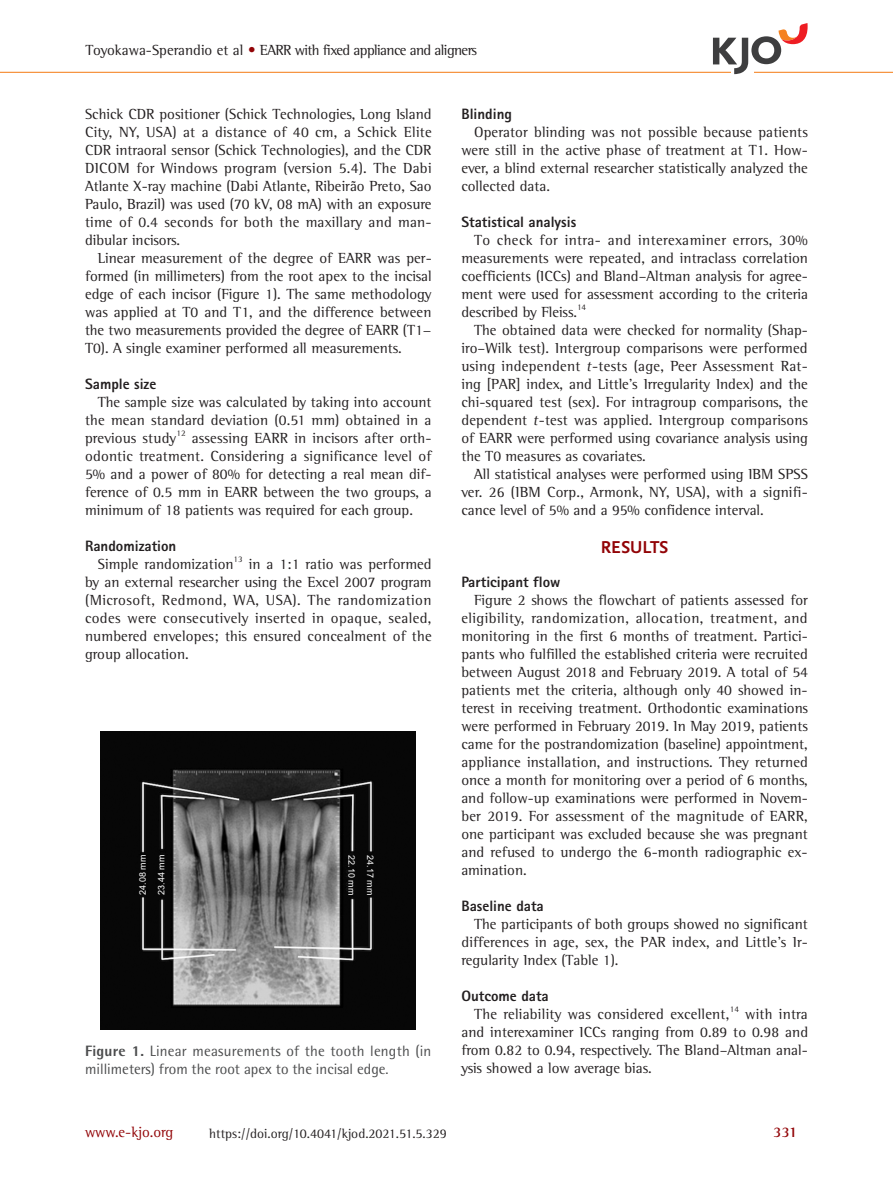
<style>
.page{position:relative;width:893px;height:1191px;background:#fff}
.page>*{position:absolute;margin:0;border:0;box-sizing:border-box;transform-origin:0 0}
.t1{font:700 18px "Nexus Sans";color:#920407}
.t2{font:15px/18px "Rotis Semi Serif Std";color:#231f20;text-align:justify}
.t3{font:15px/18px "Rotis Semi Sans Std";color:#4b4c4d}
.t4{font:800 15px "Rotis Sans Serif Std";color:#231f20}
.t5{font:15px "Rotis Semi Serif Std";letter-spacing:-.04em;color:#231f20}
.t6{font:15px "Rotis Semi Serif Std";color:#920407}
.t7{font:700 15px "Rotis Semi Serif Std";color:#920407}
.t8{font:13.5px "Rotis Semi Serif Std";color:#231f20}
.t9{font:9px/18.9px "Arial";color:#fff}
.t10{font:8.7px "Rotis Semi Serif Std";letter-spacing:.005em;color:#231f20}
.s1{color:#920407}
.s2{font-weight:800}
.s3{font-style:italic}
</style>
<div class="page">
<hr style="left:0;top:72px;width:893px;height:1px;background:#f58220">
<svg style="left:713px;top:23px;width:95px;height:51px"></svg>
<img style="left:100px;top:731px;width:315px;height:298px">
<p class="t5" style="left:85px;top:41px;width:393px">Toyokawa-Sperandio et al <span class="s1">•</span> EARR with fixed appliance and aligners</p>
<p class="t2" style="left:85px;top:105px;width:348px">Schick CDR positioner (Schick Technologies, Long Island City, NY, USA) at a distance of 40 cm, a Schick Elite CDR intraoral sensor (Schick Technologies), and the CDR DICOM for Windows program (version 5.4). The Dabi Atlante X-ray machine (Dabi Atlante, Ribeirão Preto, Sao Paulo, Brazil) was used (70 kV, 08 mA) with an exposure time of 0.4 seconds for both the maxillary and man&shy;dibular incisors.</p>
<p class="t2" style="left:85px;top:249px;width:348px;text-indent:13px">Linear measurement of the degree of EARR was per&shy;formed (in millimeters) from the root apex to the incisal edge of each incisor (Figure 1). The same methodology was applied at T0 and T1, and the difference between the two measurements provided the degree of EARR (T1− T0). A single examiner performed all measurements.</p>
<p class="t4" style="left:85px;top:374px;width:73px">Sample size</p>
<p class="t2" style="left:85px;top:393px;width:348px;text-indent:13px">The sample size was calculated by taking into account the mean standard deviation (0.51 mm) obtained in a previous study</p>
<p class="t10" style="left:176px;top:428px;width:11px">12</p>
<p class="t2" style="left:85px;top:429px;width:348px;text-indent:107px">assessing EARR in incisors after orth&shy;odontic treatment. Considering a significance level of 5% and a power of 80% for detecting a real mean dif&shy;ference of 0.5 mm in EARR between the two groups, a minimum of 18 patients was required for each group.</p>
<p class="t4" style="left:85px;top:536px;width:93px">Randomization</p>
<p class="t2" style="left:98px;top:555px;width:137px">Simple randomization</p>
<p class="t10" style="left:234px;top:554px;width:11px">13</p>
<p class="t2" style="left:85px;top:555px;width:348px;text-indent:164px">in a 1:1 ratio was performed by an external researcher using the Excel 2007 program (Microsoft, Redmond, WA, USA). The randomization codes were consecutively inserted in opaque, sealed, numbered envelopes; this ensured concealment of the group allocation.</p>
<p class="t9" style="left:133px;top:894px;width:42px;rotate:-90deg">24.08 mm<br>23.44 mm</p>
<p class="t9" style="left:380px;top:855px;width:42px;rotate:90deg">24.17 mm<br>22.10 mm</p>
<p class="t3" style="left:85px;top:1041px;width:348px"><span class="s2">Figure 1.</span> Linear measurements of the tooth length (in millimeters) from the root apex to the incisal edge.</p>
<p class="t4" style="left:461px;top:104px;width:52px">Blinding</p>
<p class="t2" style="left:461px;top:123px;width:348px;text-indent:13px">Operator blinding was not possible because patients were still in the active phase of treatment at T1. How&shy;ever, a blind external researcher statistically analyzed the collected data.</p>
<p class="t4" style="left:461px;top:212px;width:116px">Statistical analysis</p>
<p class="t2" style="left:461px;top:231px;width:348px;text-indent:13px">To check for intra- and interexaminer errors, 30% measurements were repeated, and intraclass correlation coefficients (ICCs) and Bland–Altman analysis for agree&shy;ment were used for assessment according to the criteria described by Fleiss.</p>
<p class="t10" style="left:577px;top:302px;width:11px">14</p>
<p class="t2" style="left:461px;top:321px;width:348px;text-indent:13px">The obtained data were checked for normality (Shap&shy;iro–Wilk test). Intergroup comparisons were performed using independent <span class="s3">t</span>-tests (age, Peer Assessment Rat&shy;ing [PAR] index, and Little’s Irregularity Index) and the chi-squared test (sex). For intragroup comparisons, the dependent <span class="s3">t</span>-test was applied. Intergroup comparisons of EARR were performed using covariance analysis using the T0 measures as covariates.</p>
<p class="t2" style="left:461px;top:465px;width:348px;text-indent:13px">All statistical analyses were performed using IBM SPSS ver. 26 (IBM Corp., Armonk, NY, USA), with a signifi&shy;cance level of 5% and a 95% confidence interval.</p>
<p class="t1" style="left:601px;top:536px;width:69px">RESULTS</p>
<p class="t4" style="left:461px;top:572px;width:101px">Participant flow</p>
<p class="t2" style="left:461px;top:591px;width:348px;text-indent:13px">Figure 2 shows the flowchart of patients assessed for eligibility, randomization, allocation, treatment, and monitoring in the first 6 months of treatment. Partici&shy;pants who fulfilled the established criteria were recruited between August 2018 and February 2019. A total of 54 patients met the criteria, although only 40 showed in&shy;terest in receiving treatment. Orthodontic examinations were performed in February 2019. In May 2019, patients came for the postrandomization (baseline) appointment, appliance installation, and instructions. They returned once a month for monitoring over a period of 6 months, and follow-up examinations were performed in Novem&shy;ber 2019. For assessment of the magnitude of EARR, one participant was excluded because she was pregnant and refused to undergo the 6-month radiographic ex&shy;amination.</p>
<p class="t4" style="left:461px;top:896px;width:84px">Baseline data</p>
<p class="t2" style="left:461px;top:915px;width:348px;text-indent:13px">The participants of both groups showed no significant differences in age, sex, the PAR index, and Little’s Ir&shy;regularity Index (Table 1).</p>
<p class="t4" style="left:461px;top:986px;width:89px">Outcome data</p>
<p class="t2" style="left:474px;top:1005px;width:257px">The reliability was considered excellent,</p>
<p class="t10" style="left:730px;top:1004px;width:11px">14</p>
<p class="t2" style="left:461px;top:1005px;width:348px;text-indent:284px">with intra and interexaminer ICCs ranging from 0.89 to 0.98 and from 0.82 to 0.94, respectively. The Bland–Altman anal&shy;ysis showed a low average bias.</p>
<p class="t6" style="left:85px;top:1122px;width:90px">www.e-kjo.org</p>
<p class="t8" style="left:209px;top:1125px;width:239px">https://doi.org/10.4041/kjod.2021.51.5.329</p>
<p class="t7" style="left:773px;top:1122px;width:26px">331</p>
</div>
